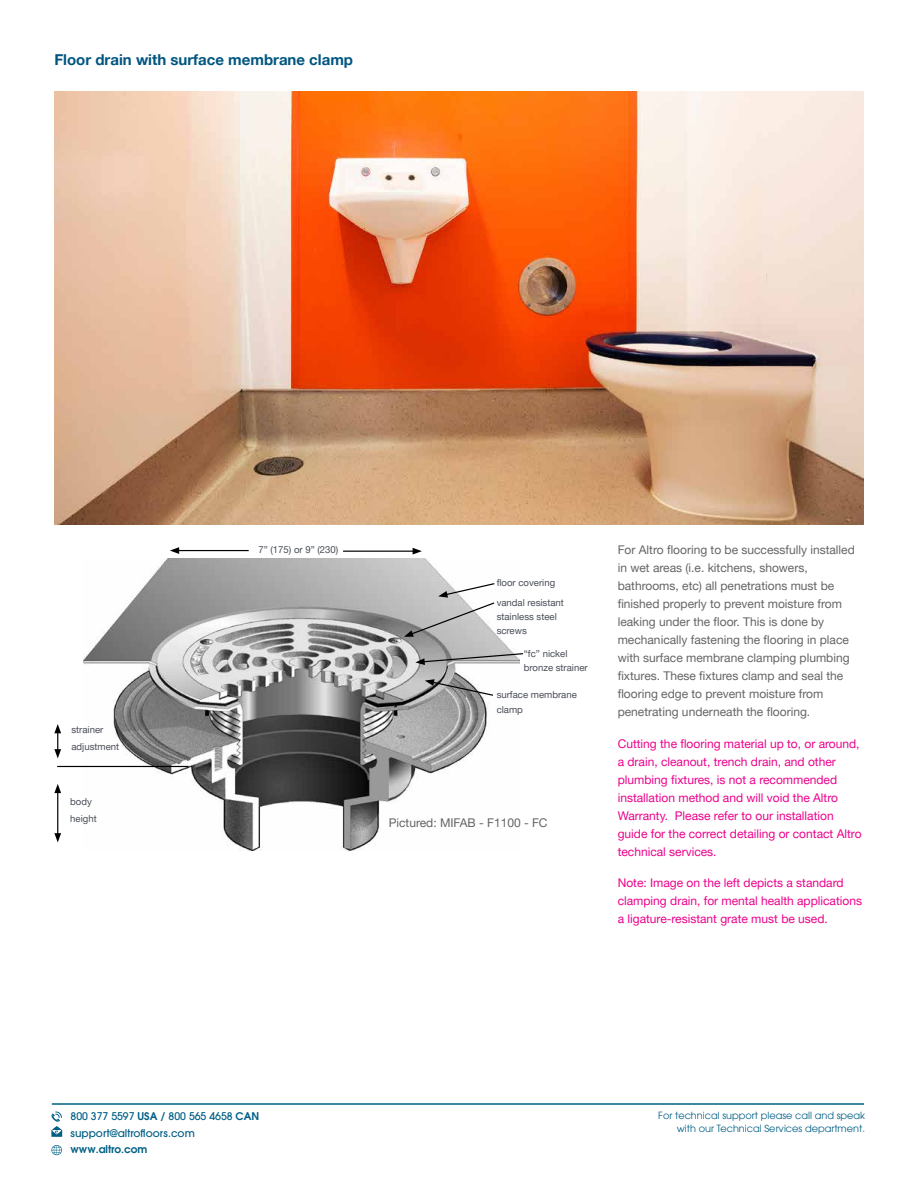
<style>
.page{position:relative;width:918px;height:1188px;background:#fff}
.page>*{position:absolute;margin:0;border:0;box-sizing:border-box;transform-origin:0 0}
.t1{font:700 15px "Helvetica Neue LT Pro";color:#005581}
.t2{font:12px/18px "Helvetica Neue LT Pro";color:#636466}
.t3{font:12px/18px "Helvetica Neue LT Pro";color:#ec008c}
.t4{font:500 10.5px/16.5px "Avant Garde";color:#005f84}
.t5{font:600 10.5px "Avant Garde";color:#005f84}
.t6{font:9.75px/13.5px "Avant Garde";color:#005f84;text-align:right}
.t7{font:9.6px/14.4px "Helvetica Neue LT Pro";color:#474c55}
.s1{font-weight:600}
</style>
<div class="page">
<svg style="left:51px;top:1111px;width:11px;height:26px"></svg>
<svg style="left:51px;top:1145px;width:11px;height:10px"></svg>
<hr style="left:52px;top:1103px;width:812px;height:2px;background:#005f84">
<svg style="left:54px;top:724px;width:7px;height:34px"></svg>
<hr style="left:57px;top:791px;width:1px;height:45px;background:#000">
<svg style="left:54px;top:784px;width:7px;height:9px"></svg>
<svg style="left:54px;top:833px;width:7px;height:9px"></svg>
<img style="left:83px;top:558px;width:430px;height:293px">
<hr style="left:177px;top:550px;width:72px;height:1px;background:#000">
<svg style="left:170px;top:547px;width:9px;height:7px"></svg>
<hr style="left:343px;top:551px;width:72px;height:1px;background:#000">
<svg style="left:413px;top:548px;width:9px;height:7px"></svg>
<svg style="left:404px;top:582px;width:92px;height:55px"></svg>
<svg style="left:415px;top:652px;width:108px;height:13px"></svg>
<svg style="left:425px;top:679px;width:69px;height:18px"></svg>
<hr style="left:57px;top:766px;width:132px;height:1px;background:#000">
<img style="left:54px;top:92px;width:810px;height:432px">
<p class="t1" style="left:54px;top:50px;width:300px">Floor drain with surface membrane clamp</p>
<p class="t7" style="left:71px;top:720px;width:49px;line-height:17.4px">strainer adjustment</p>
<p class="t7" style="left:70px;top:793px;width:28px;line-height:17.4px">body height</p>
<p class="t7" style="left:258px;top:542px;width:81px">7” (175) or 9” (230)</p>
<p class="t7" style="left:497px;top:573px;width:69px;line-height:19.2px">floor covering vandal resistant</p>
<p class="t7" style="left:497px;top:609px;width:62px">stainless steel screws</p>
<p class="t7" style="left:524px;top:646px;width:65px">“fc” nickel bronze strainer</p>
<p class="t7" style="left:497px;top:687px;width:82px">surface membrane clamp</p>
<p class="t2" style="left:389px;top:814px;width:160px">Pictured: MIFAB - F1100 - FC</p>
<p class="t2" style="left:618px;top:541px;width:239px">For Altro flooring to be successfully installed in wet areas (i.e. kitchens, showers, bathrooms, etc) all penetrations must be finished properly to prevent moisture from leaking under the floor. This is done by mechanically fastening the flooring in place with surface membrane clamping plumbing fixtures. These fixtures clamp and seal the flooring edge to prevent moisture from penetrating underneath the flooring.</p>
<p class="t3" style="left:618px;top:734px;width:245px">Cutting the flooring material up to, or around, a drain, cleanout, trench drain, and other plumbing fixtures, is not a recommended installation method and will void the Altro Warranty. Please refer to our installation guide for the correct detailing or contact Altro technical services.</p>
<p class="t3" style="left:618px;top:874px;width:246px">Note: Image on the left depicts a standard clamping drain, for mental health applications a ligature-resistant grate must be used.</p>
<p class="t4" style="left:71px;top:1108px;width:190px">800 377 5597 <span class="s1">USA</span> / 800 565 4658 <span class="s1">CAN </span>support@altrofloors.com</p>
<p class="t5" style="left:71px;top:1143px;width:78px">www.altro.com</p>
<p class="t6" style="left:658px;top:1108px;width:208px">For technical support please call and speak with our Technical Services department.</p>
</div>
